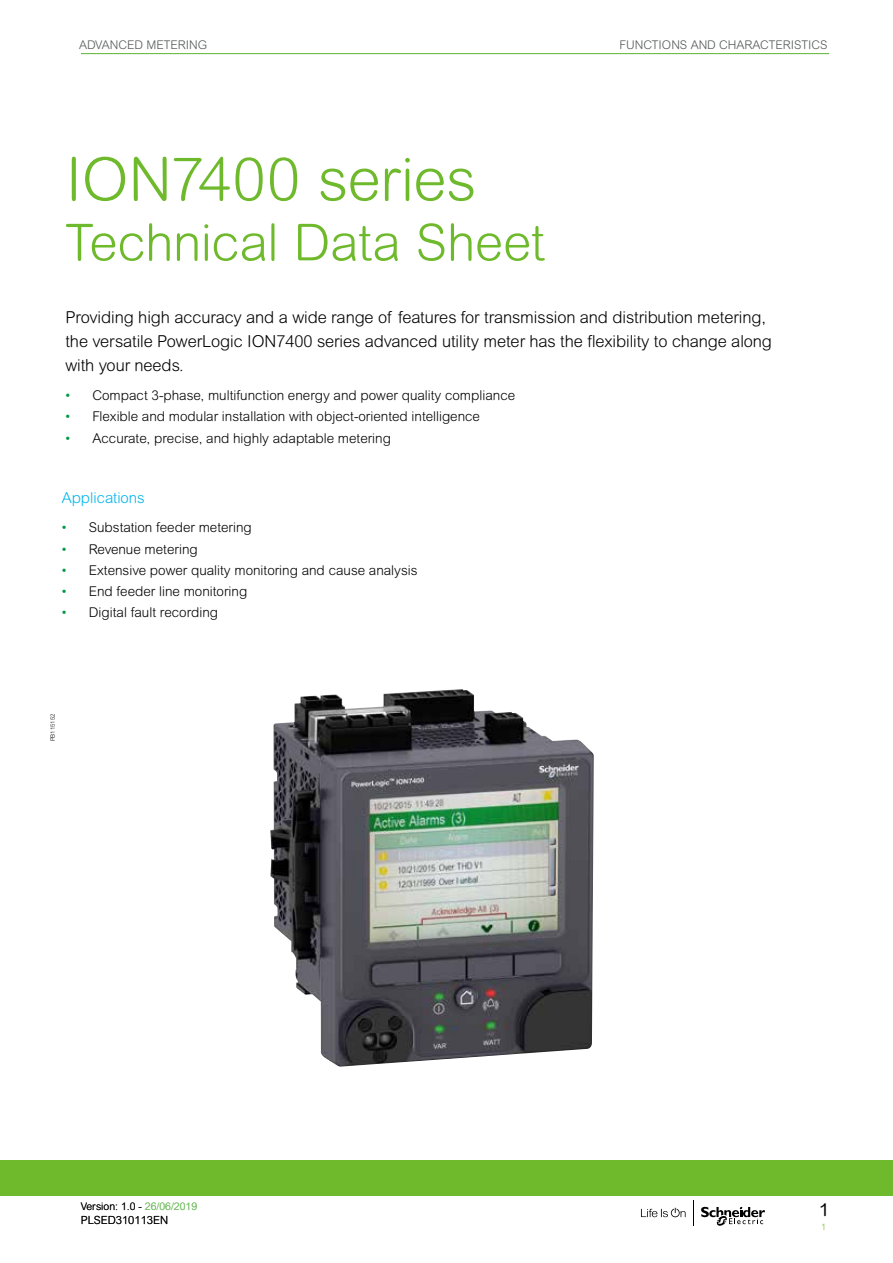
<style>
.page{position:relative;width:893px;height:1263px;background:#fff}
.page>*{position:absolute;margin:0;border:0;box-sizing:border-box;transform-origin:0 0}
.t1{font:300 60px "Arial Rounded MT Std";letter-spacing:-.005em;color:#6fba2c}
.t2{font:300 51px "Arial Rounded MT Std";letter-spacing:-.005em;color:#6fba2c}
.t3{font:18px "Arial Rounded MT Std";color:#000}
.t4{font:300 16.5px/24px "Arial Rounded MT Std";letter-spacing:-.005em;color:#000}
.t5{font:300 15px "Arial Rounded MT Std";color:#00b4ed}
.t6{font:300 13.5px "Arial Rounded MT Std";color:#000}
.t7{font:300 12px "Arial Rounded MT Std";color:#555757}
.t8{font:300 11.25px "Arial Rounded MT Std";color:#000}
.t9{font:300 10.5px "Arial Rounded MT Std";color:#000}
.t10{font:300 9px "Arial Rounded MT Std";color:#6fba2c}
.t11{font:300 6px "Arial Rounded MT Std";color:#000}
.s1{color:#094}
.s2{color:#74be63}
</style>
<div class="page">
<img style="left:270px;top:689px;width:324px;height:378px">
<hr style="left:81px;top:53px;width:748px;height:1px;background:#59b533">
<div style="left:0;top:1161px;width:893px;height:34px;background:#6fba2c"></div>
<svg style="left:641px;top:1208px;width:45px;height:9px"></svg>
<svg style="left:701px;top:1207px;width:64px;height:19px"></svg>
<svg style="left:693px;top:1200px;width:1px;height:26px"></svg>
<p class="t7" style="left:79px;top:37px;width:130px">ADVANCED METERING</p>
<p class="t7" style="left:619px;top:37px;width:210px">FUNCTIONS AND CHARACTERISTICS</p>
<h1 class="t1" style="left:65px;top:145px;width:412px">ION7400 series</h1>
<h2 class="t2" style="left:65px;top:213px;width:481px">Technical Data Sheet</h2>
<p class="t4" style="left:65px;top:305px;width:708px">Providing high accuracy and a wide range of features for transmission and distribution metering, the versatile PowerLogic ION7400 series advanced utility meter has the flexibility to change along with your needs.</p>
<p class="t6" style="left:65px;top:388px;width:451px"><span class="s1">•</span> Compact 3-phase, multifunction energy and power quality compliance</p>
<p class="t6" style="left:65px;top:409px;width:416px"><span class="s1">•</span> Flexible and modular installation with object-oriented intelligence</p>
<p class="t6" style="left:65px;top:430px;width:327px"><span class="s1">•</span> Accurate, precise, and highly adaptable metering</p>
<p class="t5" style="left:62px;top:489px;width:84px">Applications</p>
<p class="t6" style="left:62px;top:520px;width:191px"><span class="s1">•</span> Substation feeder metering</p>
<p class="t6" style="left:62px;top:541px;width:137px"><span class="s1">•</span> Revenue metering</p>
<p class="t6" style="left:62px;top:562px;width:357px"><span class="s1">•</span> Extensive power quality monitoring and cause analysis</p>
<p class="t6" style="left:62px;top:584px;width:187px"><span class="s1">•</span> End feeder line monitoring</p>
<p class="t6" style="left:62px;top:605px;width:158px"><span class="s1">•</span> Digital fault recording</p>
<p class="t11" style="left:49px;top:741px;width:29px;rotate:-90deg">PB115152</p>
<p class="t9" style="left:81px;top:1200px;width:118px">Version: 1.0 - <span class="s2">26/06/2019</span></p>
<p class="t8" style="left:81px;top:1213px;width:89px">PLSED310113EN</p>
<h3 class="t3" style="left:819px;top:1199px;width:12px">1</h3>
<p class="t10" style="left:821px;top:1222px;width:6px">1</p>
</div>
